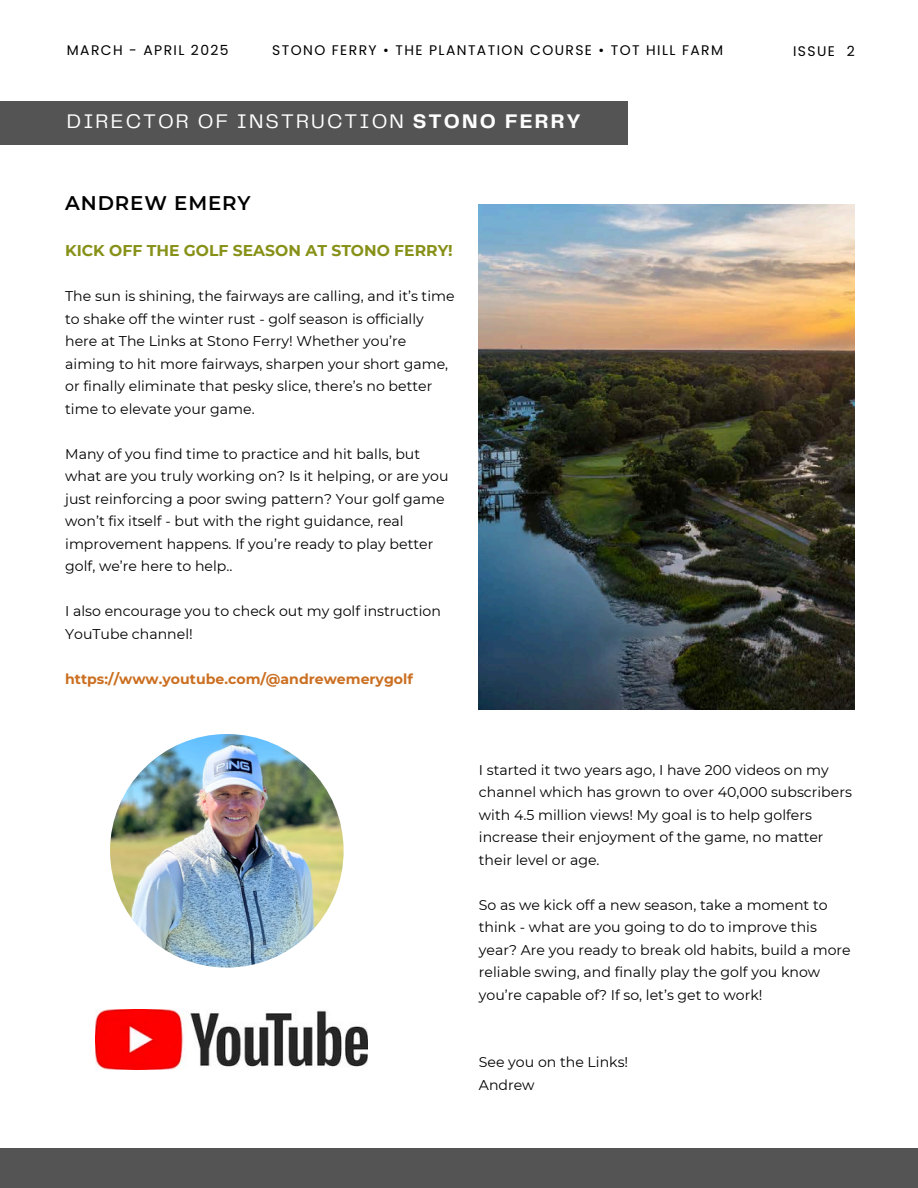
<style>
.page{position:relative;width:918px;height:1188px;background:#fff}
.page>*{position:absolute;margin:0;border:0;box-sizing:border-box;transform-origin:0 0}
.t1{font:20.4px "Telegraf";letter-spacing:.1em;color:#fff}
.t2{font:600 19.8px "Montserrat";letter-spacing:.045em;color:#000}
.t3{font:700 15.6px "Montserrat";color:#879118}
.t4{font:14.1px/22.5px "Montserrat";color:#000}
.t5{font:700 14.1px "Montserrat";color:#cb6f21}
.t6{font:13.95px "Poppins";letter-spacing:.1em;color:#000}
.s1{font-weight:700}
</style>
<div class="page">
<div style="left:0;top:101px;width:628px;height:44px;background:#545454"></div>
<div style="left:0;top:1149px;width:918px;height:39px;background:#545454"></div>
<img style="left:479px;top:204px;width:376px;height:505px">
<img style="left:110px;top:734px;width:234px;height:234px;border-radius:50%">
<img style="left:96px;top:1009px;width:272px;height:61px">
<h5 class="t6" style="left:67px;top:40px;width:163px">MARCH - APRIL 2025</h5>
<p class="t6" style="left:272px;top:40px;width:452px">STONO FERRY • THE PLANTATION COURSE • TOT HILL FARM</p>
<h5 class="t6" style="left:793px;top:41px;width:63px">ISSUE 2</h5>
<p class="t1" style="left:67px;top:112px;width:515px">DIRECTOR OF INSTRUCTION <span class="s1">STONO FERRY</span></p>
<p class="t2" style="left:65px;top:191px;width:187px">ANDREW EMERY</p>
<p class="t3" style="left:65px;top:241px;width:389px">KICK OFF THE GOLF SEASON AT STONO FERRY!</p>
<h2 class="t4" style="left:65px;top:285px;width:391px">The sun is shining, the fairways are calling, and it’s time to shake off the winter rust - golf season is officially here at The Links at Stono Ferry! Whether you’re aiming to hit more fairways, sharpen your short game, or finally eliminate that pesky slice, there’s no better time to elevate your game.</h2>
<h1 class="t4" style="left:65px;top:443px;width:385px">Many of you find time to practice and hit balls, but what are you truly working on? Is it helping, or are you just reinforcing a poor swing pattern? Your golf game won’t fix itself - but with the right guidance, real improvement happens. If you’re ready to play better golf, we’re here to help..</h1>
<h3 class="t4" style="left:65px;top:600px;width:377px">I also encourage you to check out my golf instruction<br>YouTube channel!</h3>
<h5 class="t5" style="left:65px;top:670px;width:349px">https://www.youtube.com/@andrewemerygolf</h5>
<h5 class="t4" style="left:479px;top:758px;width:375px">I started it two years ago, I have 200 videos on my channel which has grown to over 40,000 subscribers with 4.5 million views! My goal is to help golfers increase their enjoyment of the game, no matter their level or age.</h5>
<h5 class="t4" style="left:479px;top:893px;width:373px">So as we kick off a new season, take a moment to think - what are you going to do to improve this year? Are you ready to break old habits, build a more reliable swing, and finally play the golf you know you’re capable of? If so, let’s get to work!</h5>
<h4 class="t4" style="left:479px;top:1051px;width:151px">See you on the Links!<br>Andrew</h4>
</div>
